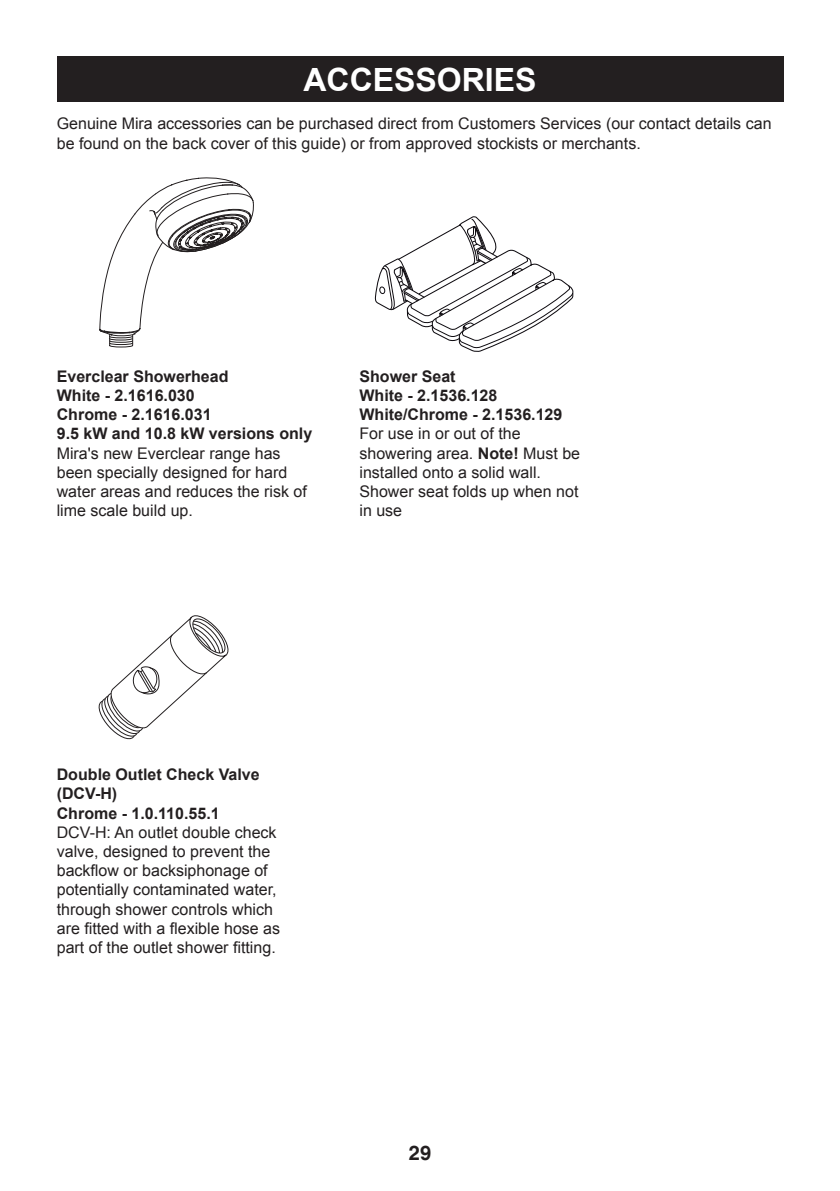
<style>
.page{position:relative;width:840px;height:1191px;background:#fff}
.page>*{position:absolute;margin:0;border:0;box-sizing:border-box;transform-origin:0 0}
.Heading_1{font:700 32px "Arial";color:#fff}
.t1{font:700 20px "Helvetica";color:#231f20}
.t2{font:16px/19.2px "Arial";color:#231f20}
.Caption_-_Bold{font:700 16px/19.2px "Arial";color:#231f20}
.s1{font-weight:700}
</style>
<div class="page">
<div style="left:57px;top:57px;width:725px;height:45px;background:#231f20"></div>
<svg style="left:99px;top:177px;width:155px;height:170px"></svg>
<svg style="left:374px;top:216px;width:199px;height:136px"></svg>
<svg style="left:99px;top:615px;width:129px;height:124px"></svg>
<p class="Heading_1" style="left:303px;top:59px;width:234px">ACCESSORIES</p>
<p class="t2" style="left:57px;top:114px;width:716px">Genuine Mira accessories can be purchased direct from Customers Services (our contact details can be found on the back cover of this guide) or from approved stockists or merchants.</p>
<p class="Caption_-_Bold" style="left:57px;top:367px;width:173px">Everclear Showerhead</p>
<p class="Caption_-_Bold" style="left:57px;top:386px;width:139px">White - 2.1616.030</p>
<p class="Caption_-_Bold" style="left:57px;top:405px;width:156px">Chrome - 2.1616.031</p>
<p class="Caption_-_Bold" style="left:57px;top:424px;width:257px">9.5 kW and 10.8 kW versions only</p>
<p class="t2" style="left:57px;top:443px;width:251px">Mira's new Everclear range has been specially designed for hard water areas and reduces the risk of lime scale build up.</p>
<p class="Caption_-_Bold" style="left:359px;top:367px;width:98px">Shower Seat</p>
<p class="Caption_-_Bold" style="left:359px;top:386px;width:139px">White - 2.1536.128</p>
<p class="Caption_-_Bold" style="left:359px;top:405px;width:204px">White/Chrome - 2.1536.129</p>
<p class="t2" style="left:359px;top:424px;width:222px">For use in or out of the showering area. <span class="s1">Note!</span> Must be installed onto a solid wall.</p>
<p class="t2" style="left:359px;top:482px;width:220px">Shower seat folds up when not in use</p>
<p class="Caption_-_Bold" style="left:57px;top:765px;width:204px">Double Outlet Check Valve (DCV-H)</p>
<p class="Caption_-_Bold" style="left:57px;top:804px;width:164px">Chrome - 1.0.110.55.1</p>
<p class="t2" style="left:57px;top:822px;width:225px">DCV-H: An outlet double check valve, designed to prevent the backflow or backsiphonage of potentially contaminated water, through shower controls which are fitted with a flexible hose as part of the outlet shower fitting.</p>
<p class="t1" style="left:408px;top:1141px;width:24px">29</p>
</div>
